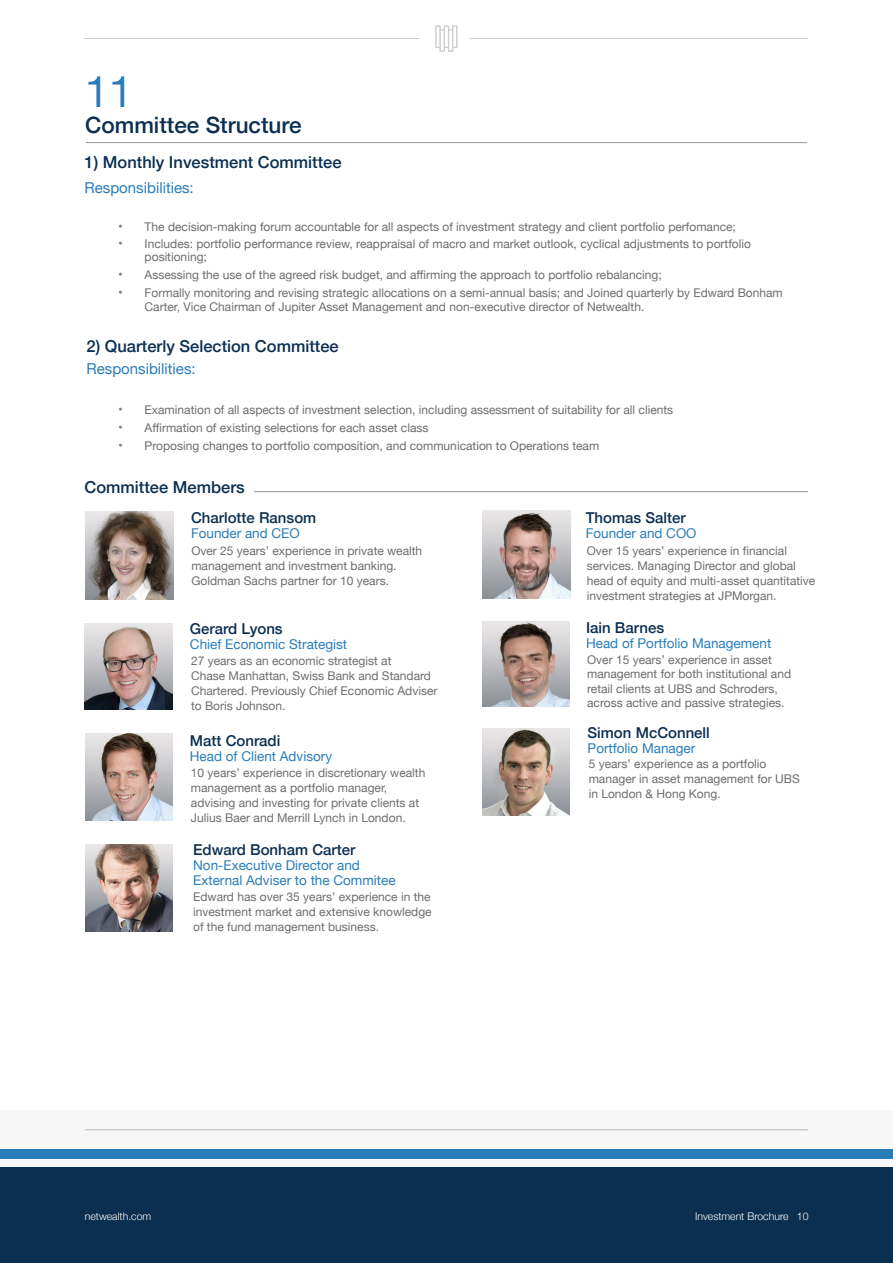
<style>
.page{position:relative;width:893px;height:1263px;background:#fff}
.page>*{position:absolute;margin:0;border:0;box-sizing:border-box;transform-origin:0 0}
.t1{font:43.5px "Helvetica Neue";color:#2a7db8}
.t2{font:500 22.5px "Helvetica Neue";color:#0b2f51}
.t3{font:500 16.5px "Helvetica Neue";color:#0b2f51}
.t4{font:500 15px "Helvetica Neue";color:#0b2f51}
.t5{font:15px "Helvetica Neue";color:#2a7db8}
.t6{font:13.5px/14.2px "Helvetica Neue";color:#2a7db8}
.t7{font:12px/15px "Helvetica Neue";color:#6c6d70}
.t8{font:300 12px "Helvetica Neue";color:#fff}
.t9{font:300 10.5px "Helvetica Neue";color:#fff}
.s1{font-size:13.5px;color:#808285}
</style>
<div class="page">
<hr style="left:86px;top:142px;width:721px;height:1px;background:#939598">
<img style="left:86px;top:511px;width:88px;height:88px">
<img style="left:482px;top:511px;width:88px;height:88px">
<img style="left:482px;top:621px;width:88px;height:85px">
<img style="left:85px;top:623px;width:88px;height:86px">
<img style="left:85px;top:844px;width:87px;height:87px">
<img style="left:483px;top:728px;width:87px;height:87px">
<img style="left:85px;top:733px;width:88px;height:88px">
<hr style="left:254px;top:491px;width:554px;height:1px;background:#939598">
<div style="left:0;top:1110px;width:893px;height:98px;background:#f7f7f8"></div>
<hr style="left:84px;top:38px;width:335px;height:1px;background:#939598">
<hr style="left:470px;top:38px;width:338px;height:1px;background:#939598">
<svg style="left:435px;top:26px;width:22px;height:26px"></svg>
<div style="left:0;top:1167px;width:893px;height:96px;background:#0b2f51"></div>
<div style="left:0;top:1149px;width:893px;height:10px;background:#2a7db8"></div>
<hr style="left:85px;top:1129px;width:723px;height:1px;background:#6c6d70">
<p class="t1" style="left:85px;top:60px;width:50px">11</p>
<p class="t2" style="left:85px;top:107px;width:218px">Committee Structure</p>
<p class="t3" style="left:85px;top:149px;width:259px">1) Monthly Investment Committee</p>
<p class="t5" style="left:85px;top:177px;width:111px">Responsibilities:</p>
<p class="t7" style="left:118px;top:220px;width:619px"><span class="s1">•</span> The decision-making forum accountable for all aspects of investment strategy and client portfolio perfomance;</p>
<p class="t7" style="left:145px;top:237px;width:608px;line-height:13.5px;text-indent:-27px"><span class="s1">•</span> Includes: portfolio performance review, reappraisal of macro and market outlook, cyclical adjustments to portfolio positioning;</p>
<p class="t7" style="left:118px;top:268px;width:545px"><span class="s1">•</span> Assessing the use of the agreed risk budget, and affirming the approach to portfolio rebalancing;</p>
<p class="t7" style="left:145px;top:287px;width:640px;line-height:13.5px;text-indent:-27px"><span class="s1">•</span> Formally monitoring and revising strategic allocations on a semi-annual basis; and Joined quarterly by Edward Bonham<br>Carter, Vice Chairman of Jupiter Asset Management and non-executive director of Netwealth.</p>
<p class="t3" style="left:87px;top:333px;width:254px">2) Quarterly Selection Committee</p>
<p class="t5" style="left:87px;top:358px;width:111px">Responsibilities:</p>
<p class="t7" style="left:118px;top:403px;width:557px"><span class="s1">•</span> Examination of all aspects of investment selection, including assessment of suitability for all clients</p>
<p class="t7" style="left:118px;top:421px;width:312px"><span class="s1">•</span> Affirmation of existing selections for each asset class</p>
<p class="t7" style="left:118px;top:439px;width:483px"><span class="s1">•</span> Proposing changes to portfolio composition, and communication to Operations team</p>
<p class="t3" style="left:85px;top:474px;width:162px">Committee Members</p>
<p class="t4" style="left:191px;top:506px;width:127px">Charlotte Ransom</p>
<p class="t6" style="left:191px;top:527px;width:110px">Founder and CEO</p>
<p class="t4" style="left:586px;top:506px;width:102px">Thomas Salter</p>
<p class="t6" style="left:586px;top:527px;width:112px">Founder and COO</p>
<p class="t7" style="left:191px;top:544px;width:232px">Over 25 years’ experience in private wealth management and investment banking.<br>Goldman Sachs partner for 10 years.</p>
<p class="t7" style="left:587px;top:544px;width:202px">Over 15 years’ experience in financial</p>
<p class="t7" style="left:587px;top:559px;width:230px">services. Managing Director and global head of equity and multi-asset quantitative investment strategies at JPMorgan.</p>
<p class="t4" style="left:190px;top:617px;width:94px">Gerard Lyons</p>
<p class="t6" style="left:190px;top:638px;width:159px">Chief Economic Strategist</p>
<p class="t4" style="left:586px;top:615px;width:80px">Iain Barnes</p>
<p class="t6" style="left:586px;top:637px;width:187px">Head of Portfolio Management</p>
<p class="t7" style="left:191px;top:654px;width:248px">27 years as an economic strategist at<br>Chase Manhattan, Swiss Bank and Standard Chartered. Previously Chief Economic Adviser to Boris Johnson.</p>
<p class="t7" style="left:587px;top:653px;width:206px;line-height:14.2px">Over 15 years’ experience in asset management for both institutional and retail clients at UBS and Schroders, across active and passive strategies.</p>
<p class="t4" style="left:190px;top:729px;width:92px">Matt Conradi</p>
<p class="t6" style="left:190px;top:750px;width:144px">Head of Client Advisory</p>
<p class="t7" style="left:191px;top:766px;width:236px">10 years’ experience in discretionary wealth management as a portfolio manager,</p>
<p class="t7" style="left:191px;top:796px;width:230px">advising and investing for private clients at<br>Julius Baer and Merrill Lynch in London.</p>
<p class="t4" style="left:193px;top:837px;width:164px">Edward Bonham Carter</p>
<p class="t6" style="left:193px;top:859px;width:204px">Non-Executive Director and<br>External Adviser to the Commitee</p>
<p class="t7" style="left:193px;top:890px;width:240px;text-align:justify">Edward has over 35 years’ experience in the investment market and extensive knowledge of the fund management business.</p>
<p class="t4" style="left:588px;top:720px;width:124px">Simon McConnell</p>
<p class="t6" style="left:588px;top:742px;width:109px">Portfolio Manager</p>
<p class="t7" style="left:589px;top:757px;width:213px">5 years’ experience as a portfolio manager in asset management for UBS in London &amp; Hong Kong.</p>
<p class="t9" style="left:85px;top:1208px;width:68px">netwealth.com</p>
<p class="t8" style="left:103px;top:1207px;width:108px">Investment Brochure</p>
<p class="t9" style="left:695px;top:1208px;width:95px">Investment Brochure</p>
<p class="t9" style="left:797px;top:1208px;width:13px">10</p>
</div>
